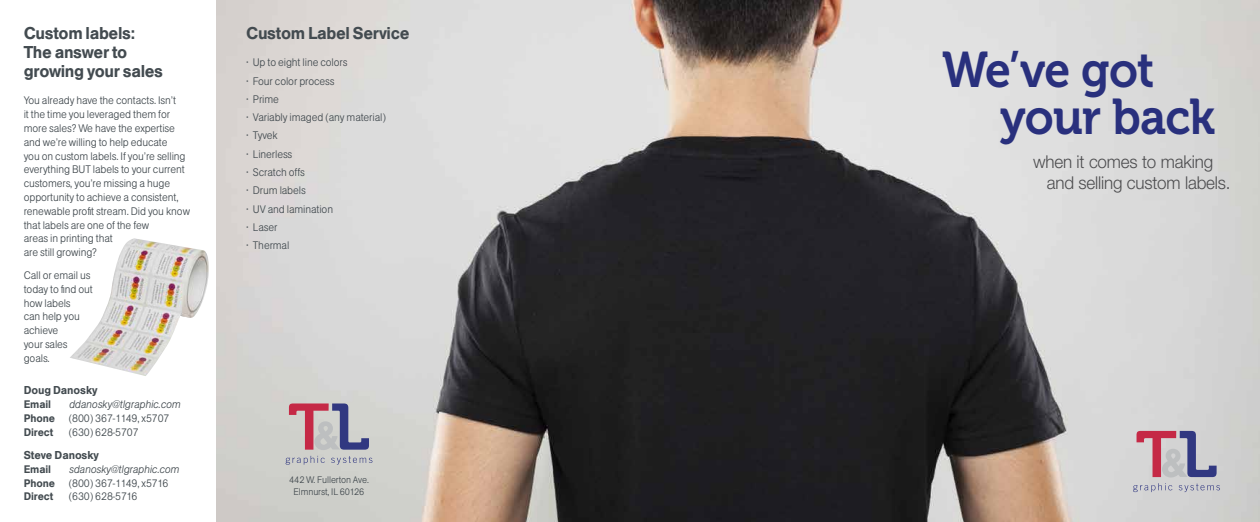
<style>
.page{position:relative;width:1260px;height:522px;background:#fff}
.page>*{position:absolute;margin:0;border:0;box-sizing:border-box;transform-origin:0 0}
.t1{font:50px/47.4px "Museo 700";letter-spacing:-.015em;color:#29307d;scale:.93 1}
.t2{font:18px/19.1px "A Buch Bld";letter-spacing:-.02em;color:#434b50;scale:.96 1}
.t3{font:300 17.7px/21.2px "Helvetica Neue";letter-spacing:-.01em;color:#4d4d4f;scale:.96 1}
.t4{font:12px "A Buch Bld";letter-spacing:-.01em;color:#434b50;scale:.96 1}
.t5{font:11.5px/13.8px "A Buch";letter-spacing:-.01em;color:#434b50;scale:.96 1}
.t6{font:11.5px "A Buch Itlic";letter-spacing:-.01em;color:#434b50;scale:.96 1}
.t7{font:11.5px "A Buch Bld";letter-spacing:-.01em;color:#434b50;scale:.96 1}
.t8{font:10px/12px "A Buch";letter-spacing:-.01em;color:#434b50;text-align:center;scale:.96 1}
.s1{font-family:"A Buch Bld"}
</style>
<div class="page">
<img style="left:70px;top:238px;width:139px;height:138px">
<img style="left:216px;top:0;width:1044px;height:522px">
<svg style="left:1133px;top:431px;width:87px;height:61px;background:#b9a7b5"></svg>
<svg style="left:286px;top:456px;width:39px;height:9px"></svg>
<svg style="left:331px;top:456px;width:41px;height:9px"></svg>
<svg style="left:289px;top:403px;width:80px;height:47px;background:#b299a8"></svg>
<h2 class="t2" style="left:24px;top:25px;width:147px">Custom labels:<br>The answer to growing your sales</h2>
<p class="t5" style="left:24px;top:95px;width:175px">You already have the contacts. Isn’t<br>it the time you leveraged them for more sales? We have the expertise and we’re willing to help educate<br>you on custom labels. If you’re selling everything BUT labels to your current customers, you’re missing a huge opportunity to achieve a consistent, renewable profit stream. Did you know that labels are one of the few<br>areas in printing that<br>are still growing?</p>
<p class="t5" style="left:24px;top:269px;width:73px">Call or email us today to find out how labels<br>can help you achieve<br>your sales goals.</p>
<p class="t4" style="left:24px;top:382px;width:78px">Doug Danosky</p>
<p class="t7" style="left:24px;top:397px;width:30px">Email</p>
<p class="t6" style="left:69px;top:397px;width:118px">ddanosky@tlgraphic.com</p>
<p class="t5" style="left:24px;top:412px;width:153px"><span class="s1">Phone</span> (800) 367-1149, x5707</p>
<p class="t7" style="left:24px;top:424px;width:32px">Direct</p>
<p class="t5" style="left:69px;top:426px;width:74px">(630) 628-5707</p>
<p class="t4" style="left:24px;top:447px;width:80px">Steve Danosky</p>
<p class="t7" style="left:24px;top:461px;width:30px">Email</p>
<p class="t6" style="left:69px;top:461px;width:116px">sdanosky@tlgraphic.com</p>
<p class="t5" style="left:24px;top:477px;width:152px"><span class="s1">Phone</span> (800) 367-1149, x5716</p>
<p class="t7" style="left:24px;top:489px;width:32px">Direct</p>
<p class="t5" style="left:69px;top:491px;width:73px">(630) 628-5716</p>
<h2 class="t2" style="left:246px;top:25px;width:172px">Custom Label Service</h2>
<p class="t5" style="left:246px;top:56px;width:107px">• Up to eight line colors</p>
<p class="t5" style="left:246px;top:75px;width:94px">• Four color process</p>
<p class="t5" style="left:246px;top:93px;width:36px">• Prime</p>
<p class="t5" style="left:246px;top:111px;width:147px">• Variably imaged (any material)</p>
<p class="t5" style="left:246px;top:130px;width:34px">• Tyvek</p>
<p class="t5" style="left:246px;top:148px;width:50px">• Linerless</p>
<p class="t5" style="left:246px;top:166px;width:63px">• Scratch offs</p>
<p class="t5" style="left:246px;top:185px;width:64px">• Drum labels</p>
<p class="t5" style="left:246px;top:203px;width:92px">• UV and lamination</p>
<p class="t5" style="left:246px;top:221px;width:34px">• Laser</p>
<p class="t5" style="left:246px;top:239px;width:46px">• Thermal</p>
<p class="t8" style="left:289px;top:474px;width:85px">442 W. Fullerton Ave.<br>Elmnurst, IL 60126</p>
<h1 class="t1" style="left:1000px;top:47px;width:233px;text-indent:-58px">We’ve got your back</h1>
<h3 class="t3" style="left:1047px;top:151px;width:193px;text-indent:-14px">when it comes to making and selling custom labels.</h3>
</div>
